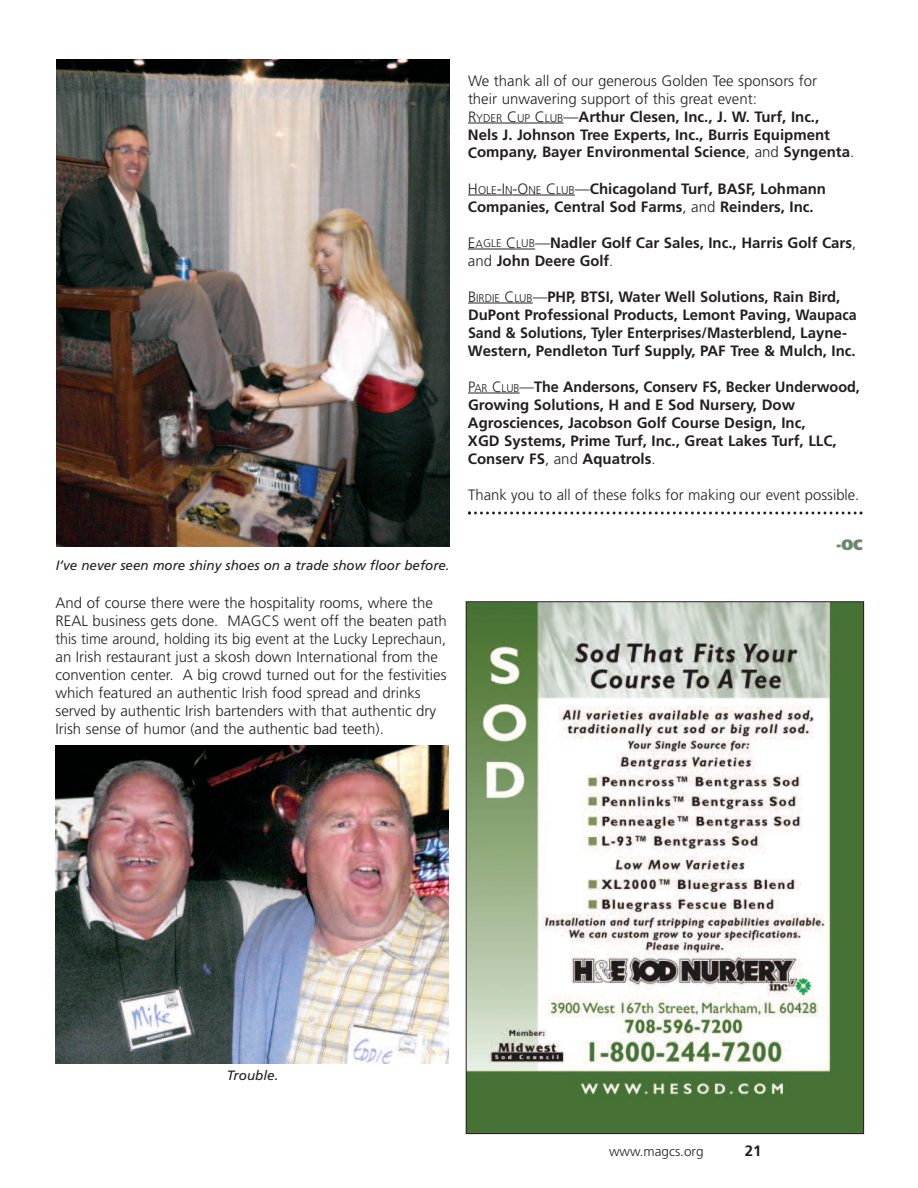
<style>
.page{position:relative;width:918px;height:1188px;background:#fff}
.page>*{position:absolute;margin:0;border:0;box-sizing:border-box;transform-origin:0 0}
.t1{font:700 15px/18px "Frutiger";color:#231f20}
.t2{font:300 15px/18px "Frutiger";color:#231f20}
.t3{font:700 15px/18px "Frutiger";color:#231f20;scale:.96 1}
.t4{font:900 15px "Frutiger";color:#6c866e}
.t5{font:italic 13.5px "Frutiger";color:#231f20}
.t6{font:300 13.5px "Frutiger";color:#231f20}
.s1{font-weight:300}
.s2{font-weight:300;font-size:11.25px}
</style>
<div class="page">
<svg style="left:468px;top:123px;width:96px;height:1px"></svg>
<svg style="left:468px;top:195px;width:107px;height:1px"></svg>
<svg style="left:468px;top:249px;width:67px;height:1px"></svg>
<svg style="left:468px;top:303px;width:65px;height:1px"></svg>
<svg style="left:468px;top:393px;width:52px;height:1px"></svg>
<svg style="left:468px;top:512px;width:394px;height:2px"></svg>
<img style="left:56px;top:59px;width:393px;height:488px">
<img style="left:56px;top:746px;width:392px;height:318px">
<img style="left:468px;top:603px;width:394px;height:529px">
<p class="t5" style="left:56px;top:560px;width:395px">I’ve never seen more shiny shoes on a trade show floor before.</p>
<p class="t2" style="left:56px;top:594px;width:393px">And of course there were the hospitality rooms, where the REAL business gets done. MAGCS went off the beaten path this time around, holding its big event at the Lucky Leprechaun, an Irish restaurant just a skosh down International from the convention center. A big crowd turned out for the festivities which featured an authentic Irish food spread and drinks served by authentic Irish bartenders with that authentic dry Irish sense of humor (and the authentic bad teeth).</p>
<p class="t1" style="left:468px;top:72px;width:388px"><span class="s1">We thank all of our generous Golden Tee sponsors for<br>their unwavering support of this great event:<br>R</span><span class="s2">YDER</span> <span class="s1">C</span><span class="s2">UP</span> <span class="s1">C</span><span class="s2">LUB</span><span class="s1">—</span>Arthur Clesen, Inc., J. W. Turf, Inc.,<br>Nels J. Johnson Tree Experts, Inc., Burris Equipment Company, Bayer Environmental Science<span class="s1">, and</span> Syngenta<span class="s1">.</span></p>
<p class="t1" style="left:468px;top:180px;width:360px"><span class="s1">H</span><span class="s2">OLE</span><span class="s1">-I</span><span class="s2">N</span><span class="s1">-O</span><span class="s2">NE</span> <span class="s1">C</span><span class="s2">LUB</span><span class="s1">—</span>Chicagoland Turf, BASF, Lohmann<br>Companies, Central Sod Farms<span class="s1">, and</span> Reinders, Inc.</p>
<p class="t1" style="left:468px;top:234px;width:390px"><span class="s1">E</span><span class="s2">AGLE</span> <span class="s1">C</span><span class="s2">LUB</span><span class="s1">—</span>Nadler Golf Car Sales, Inc., Harris Golf Cars<span class="s1">, and</span> John Deere Golf<span class="s1">.</span></p>
<p class="t1" style="left:468px;top:288px;width:390px"><span class="s1">B</span><span class="s2">IRDIE</span> <span class="s1">C</span><span class="s2">LUB</span><span class="s1">—</span>PHP, BTSI, Water Well Solutions, Rain Bird, DuPont Professional Products, Lemont Paving, Waupaca Sand &amp; Solutions, Tyler Enterprises/Masterblend, Layne-Western, Pendleton Turf Supply, PAF Tree &amp; Mulch, Inc.</p>
<p class="t3" style="left:468px;top:378px;width:410px"><span class="s1">P</span><span class="s2">AR</span> <span class="s1">C</span><span class="s2">LUB</span><span class="s1">—</span>The Andersons, Conserv FS, Becker Underwood, Growing Solutions, H and E Sod Nursery, Dow Agrosciences, Jacobson Golf Course Design, Inc,<br>XGD Systems, Prime Turf, Inc., Great Lakes Turf, LLC, Conserv FS<span class="s1">, and</span> Aquatrols<span class="s1">.</span></p>
<p class="t2" style="left:468px;top:486px;width:393px">Thank you to all of these folks for making our event possible.</p>
<p class="t4" style="left:836px;top:539px;width:28px">-OC</p>
<p class="t5" style="left:227px;top:1070px;width:53px">Trouble.</p>
<p class="t6" style="left:609px;top:1146px;width:96px">www.magcs.org</p>
<p class="t1" style="left:745px;top:1143px;width:18px">21</p>
</div>
